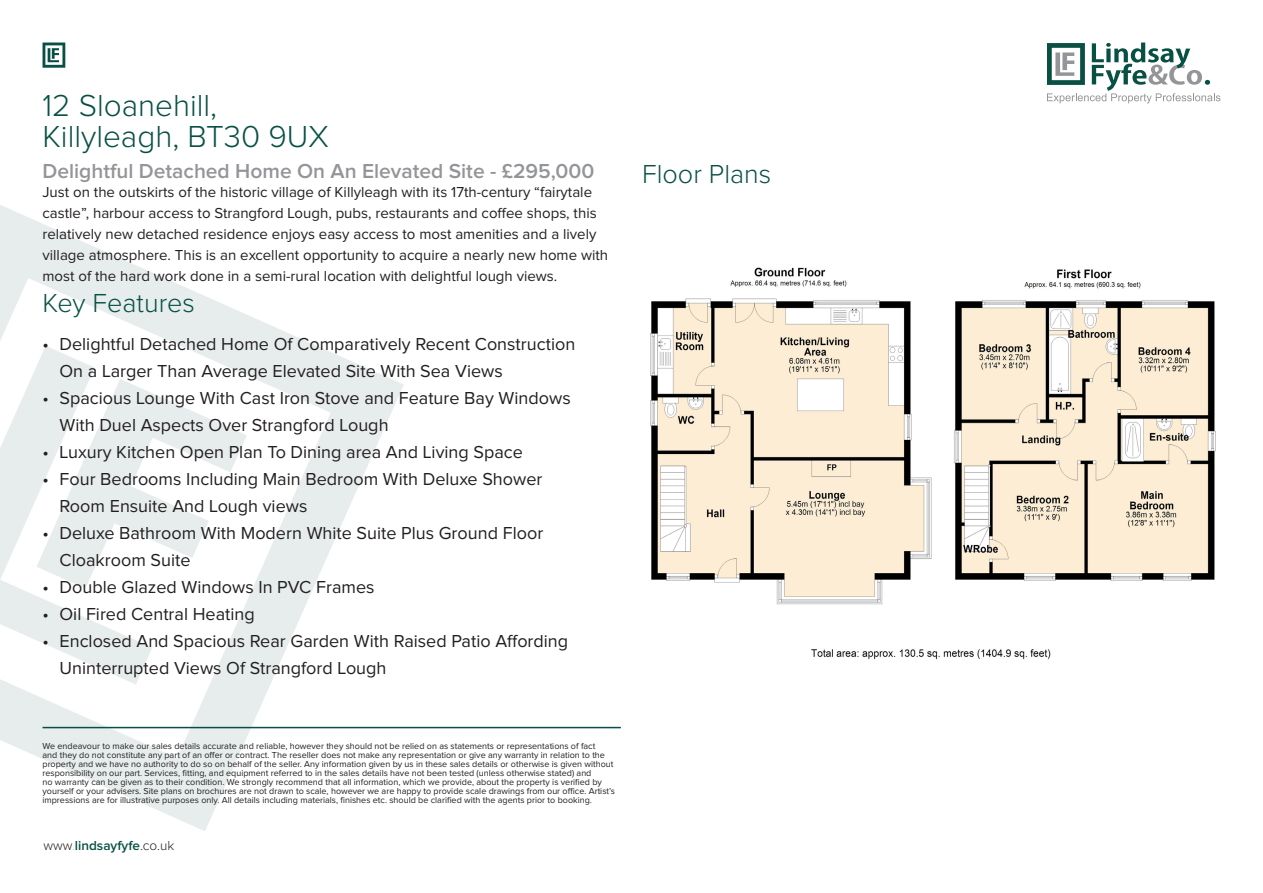
<style>
.page{position:relative;width:1263px;height:893px;background:#fff}
.page>*{position:absolute;margin:0;border:0;box-sizing:border-box;transform-origin:0 0}
.t1{font:300 31.5px "Proxima Nova";color:#085044}
.t2{font:300 27px "Proxima Nova";color:#085044}
.t3{font:600 21px "Proxima Nova";color:#939598}
.t4{font:18px/27px "Proxima Nova";color:#231f20}
.t5{font:15px/21px "Proxima Nova";color:#231f20}
.t6{font:600 13.5px "Proxima Nova";color:#085044}
.t7{font:9px/9px "Proxima Nova";color:#231f20}
.s1{font-weight:300;color:#231f20}
.s2{font-weight:300;color:#c4bfb9}
</style>
<div class="page">
<svg style="left:1047px;top:43px;width:173px;height:61px"></svg>
<img style="left:650px;top:267px;width:566px;height:392px">
<svg style="left:0;top:205px;width:404px;height:626px"></svg>
<svg style="left:152px;top:379px;width:95px;height:210px"></svg>
<svg style="left:0;top:346px;width:152px;height:339px;fill:#e6edec"></svg>
<svg style="left:43px;top:43px;width:22px;height:25px"></svg>
<hr style="left:43px;top:727px;width:578px;height:1px;background:#085044">
<p class="t1" style="left:43px;top:91px;width:176px">12 Sloanehill,</p>
<p class="t1" style="left:43px;top:123px;width:288px">Killyleagh, BT30 9UX</p>
<p class="t3" style="left:43px;top:162px;width:553px">Delightful Detached Home On An Elevated Site - £295,000</p>
<p class="t5" style="left:43px;top:182px;width:567px">Just on the outskirts of the historic village of Killyleagh with its 17th-century “fairytale castle”, harbour access to Strangford Lough, pubs, restaurants and coffee shops, this relatively new detached residence enjoys easy access to most amenities and a lively village atmosphere. This is an excellent opportunity to acquire a nearly new home with most of the hard work done in a semi-rural location with delightful lough views.</p>
<p class="t2" style="left:43px;top:290px;width:154px">Key Features</p>
<p class="t4" style="left:60px;top:332px;width:517px;text-indent:-17px">• Delightful Detached Home Of Comparatively Recent Construction<br>On a Larger Than Average Elevated Site With Sea Views</p>
<p class="t4" style="left:60px;top:386px;width:513px;text-indent:-17px">• Spacious Lounge With Cast Iron Stove and Feature Bay Windows<br>With Duel Aspects Over Strangford Lough</p>
<p class="t4" style="left:43px;top:440px;width:482px">• Luxury Kitchen Open Plan To Dining area And Living Space</p>
<p class="t4" style="left:60px;top:467px;width:484px;text-indent:-17px">• Four Bedrooms Including Main Bedroom With Deluxe Shower<br>Room Ensuite And Lough views</p>
<p class="t4" style="left:60px;top:521px;width:485px;text-indent:-17px">• Deluxe Bathroom With Modern White Suite Plus Ground Floor<br>Cloakroom Suite</p>
<p class="t4" style="left:43px;top:575px;width:334px">• Double Glazed Windows In PVC Frames</p>
<p class="t4" style="left:43px;top:602px;width:214px">• Oil Fired Central Heating</p>
<p class="t4" style="left:60px;top:629px;width:510px;text-indent:-17px">• Enclosed And Spacious Rear Garden With Raised Patio Affording<br>Uninterrupted Views Of Strangford Lough</p>
<p class="t7" style="left:43px;top:742px;width:574px">We endeavour to make our sales details accurate and reliable, however they should not be relied on as statements or representations of fact<br>and they do not constitute any part of an offer or contract. The reseller does not make any representation or give any warranty in relation to the property and we have no authority to do so on behalf of the seller. Any information given by us in these sales details or otherwise is given without responsibility on our part. Services, fitting, and equipment referred to in the sales details have not been tested (unless otherwise stated) and<br>no warranty can be given as to their condition. We strongly recommend that all information, which we provide, about the property is verified by yourself or your advisers. Site plans on brochures are not drawn to scale, however we are happy to provide scale drawings from our office. Artist’s impressions are for illustrative purposes only. All details including materials, finishes etc. should be clarified with the agents prior to booking.</p>
<p class="t6" style="left:44px;top:840px;width:132px"><span class="s1">www</span><span class="s2">.</span>lindsayfyfe<span class="s1">.co.uk</span></p>
<p class="t2" style="left:642px;top:162px;width:131px">Floor Plans</p>
</div>
